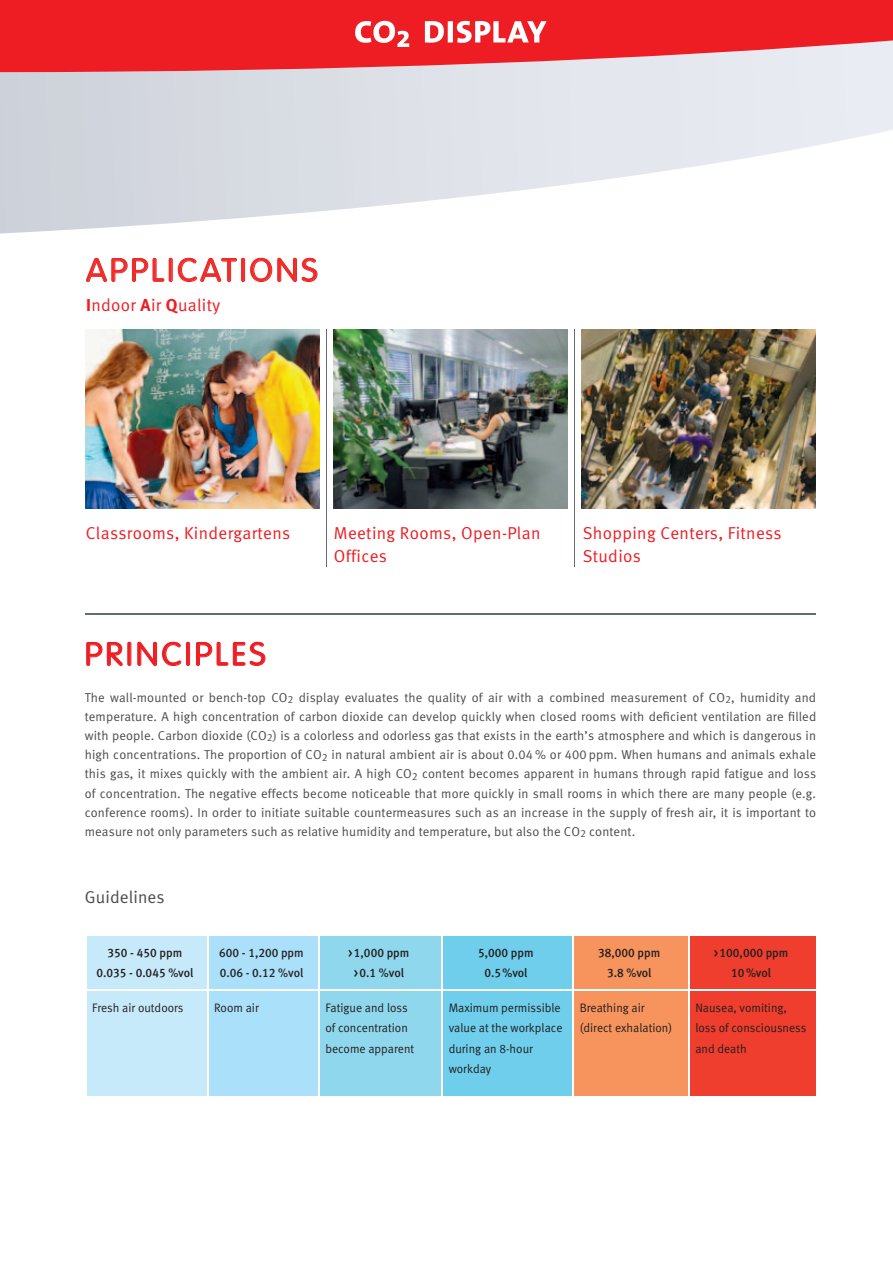
<style>
.page{position:relative;width:893px;height:1263px;background:#fff}
.page>*{position:absolute;margin:0;border:0;box-sizing:border-box;transform-origin:0 0}
.t1{font:300 32.1px "VAG Rounded LT";letter-spacing:.09em;color:#ee2d28;scale:1.05 1}
.t2{font:300 32.1px "VAG Rounded LT";letter-spacing:.09em;color:#ee1d23;scale:1.05 1}
.t3{font:17.25px/22.5px "Meta Normal LF";letter-spacing:.02em;color:#ee1d23}
.t4{font:17.25px "Meta Normal LF";letter-spacing:.01em;color:#4b4c4d}
.t5{font:12.9px/19.2px "Meta Normal LF";letter-spacing:.01em;color:#4b4c4d;text-align:justify}
.t6{font:12.3px/20.2px "Meta Normal LF";color:#231f20}
.t7{font:12.3px/20.2px "Meta Medium LF";color:#231f20;text-align:center}
.t8{font:12.3px/20.2px "Meta Medium LF";color:#282526}
.s1{font-family:"Meta";font-weight:700}
.s2{font-family:"Meta Bold LF"}
</style>
<div class="page">
<svg style="left:0;top:72px;width:893px;height:162px"></svg>
<svg style="left:0;top:0;width:893px;height:72px;background:#ec3b41"></svg>
<hr style="left:575px;top:330px;width:1px;height:237px;background:#646b72">
<hr style="left:327px;top:330px;width:1px;height:237px;background:#646b72">
<img style="left:582px;top:330px;width:234px;height:178px">
<img style="left:86px;top:330px;width:234px;height:178px">
<img style="left:334px;top:330px;width:234px;height:178px">
<svg style="left:355px;top:21px;width:192px;height:26px"></svg>
<hr style="left:86px;top:614px;width:730px;height:1px;background:#646b72">
<svg style="left:86px;top:642px;width:37px;height:24px"></svg>
<div style="left:128px;top:642px;width:3px;height:24px;border:1px solid #ee1d23"></div>
<svg style="left:137px;top:641px;width:45px;height:25px"></svg>
<div style="left:186px;top:642px;width:4px;height:24px;border:1px solid #ee1d23"></div>
<svg style="left:196px;top:641px;width:70px;height:25px"></svg>
<svg style="left:86px;top:257px;width:79px;height:25px"></svg>
<div style="left:169px;top:258px;width:4px;height:24px;border:1px solid #ee1d23"></div>
<svg style="left:178px;top:257px;width:59px;height:25px"></svg>
<div style="left:241px;top:258px;width:4px;height:24px;border:1px solid #ee1d23"></div>
<svg style="left:250px;top:258px;width:68px;height:24px"></svg>
<svg style="left:87px;top:936px;width:729px;height:160px;background:#b8b5b9"></svg>
<hr style="left:207px;top:936px;width:2px;height:53px;background:#fff">
<hr style="left:318px;top:936px;width:2px;height:53px;background:#fff">
<hr style="left:442px;top:936px;width:1px;height:53px;background:#fff">
<hr style="left:573px;top:936px;width:1px;height:53px;background:#fff">
<hr style="left:688px;top:936px;width:2px;height:53px;background:#fff">
<hr style="left:209px;top:989px;width:110px;height:2px;background:#fff">
<hr style="left:319px;top:989px;width:123px;height:2px;background:#fff">
<hr style="left:442px;top:989px;width:131px;height:2px;background:#fff">
<hr style="left:573px;top:989px;width:116px;height:2px;background:#fff">
<hr style="left:689px;top:989px;width:129px;height:2px;background:#fff">
<hr style="left:207px;top:991px;width:2px;height:105px;background:#fff">
<hr style="left:318px;top:991px;width:2px;height:105px;background:#fff">
<hr style="left:442px;top:991px;width:1px;height:105px;background:#fff">
<hr style="left:573px;top:991px;width:1px;height:105px;background:#fff">
<hr style="left:688px;top:991px;width:2px;height:105px;background:#fff">
<hr style="left:85px;top:989px;width:124px;height:2px;background:#fff">
<h1 class="t1" style="left:86px;top:252px;width:222px">APPLICATIONS</h1>
<h2 class="t3" style="left:86px;top:293px;width:135px"><span class="s1">I</span>ndoor <span class="s2">A</span>ir <span class="s2">Q</span>uality</h2>
<h2 class="t3" style="left:86px;top:522px;width:206px">Classrooms, Kindergartens</h2>
<h2 class="t3" style="left:334px;top:522px;width:208px">Meeting Rooms, Open-Plan<br>Offices</h2>
<h2 class="t3" style="left:583px;top:522px;width:201px">Shopping Centers, Fitness<br>Studios</h2>
<h1 class="t2" style="left:85px;top:636px;width:174px">PRINCIPLES</h1>
<p class="t5" style="left:85px;top:687px;width:733px">The wall-mounted or bench-top CO<sub>2</sub> display evaluates the quality of air with a combined measurement of CO<sub>2</sub>, humidity and temperature. A high concentration of carbon dioxide can develop quickly when closed rooms with deficient ventilation are filled with people. Carbon dioxide (CO<sub>2</sub>) is a colorless and odorless gas that exists in the earth’s atmosphere and which is dangerous in high concentrations. The proportion of CO<sub>2</sub> in natural ambient air is about 0.04 % or 400 ppm. When humans and animals exhale this gas, it mixes quickly with the ambient air. A high CO<sub>2</sub> content becomes apparent in humans through rapid fatigue and loss of concentration. The negative effects become noticeable that more quickly in small rooms in which there are many people (e.g. conference rooms). In order to initiate suitable countermeasures such as an increase in the supply of fresh air, it is important to measure not only parameters such as relative humidity and temperature, but also the CO<sub>2</sub> content.</p>
<h2 class="t4" style="left:85px;top:887px;width:81px">Guidelines</h2>
<p class="t7" style="left:96px;top:943px;width:98px">350 - 450 ppm<br>0.035 - 0.045 %vol</p>
<p class="t8" style="left:219px;top:943px;width:86px">600 - 1,200 ppm<br>0.06 - 0.12 %vol</p>
<p class="t7" style="left:348px;top:943px;width:63px">&gt; 1,000 ppm &gt; 0.1 %vol</p>
<p class="t7" style="left:478px;top:943px;width:57px">5,000 ppm<br>0.5 %vol</p>
<p class="t7" style="left:598px;top:943px;width:64px">38,000 ppm<br>3.8 %vol</p>
<p class="t7" style="left:714px;top:943px;width:76px">&gt; 100,000 ppm<br>10 %vol</p>
<p class="t6" style="left:92px;top:998px;width:93px">Fresh air outdoors</p>
<p class="t6" style="left:214px;top:998px;width:46px">Room air</p>
<p class="t6" style="left:325px;top:998px;width:90px">Fatigue and loss of concentration become apparent</p>
<p class="t6" style="left:449px;top:998px;width:115px">Maximum permissible value at the workplace during an 8-hour workday</p>
<p class="t6" style="left:580px;top:998px;width:94px">Breathing air (direct exhalation)</p>
<p class="t6" style="left:695px;top:998px;width:113px">Nausea, vomiting, loss of consciousness and death</p>
</div>
